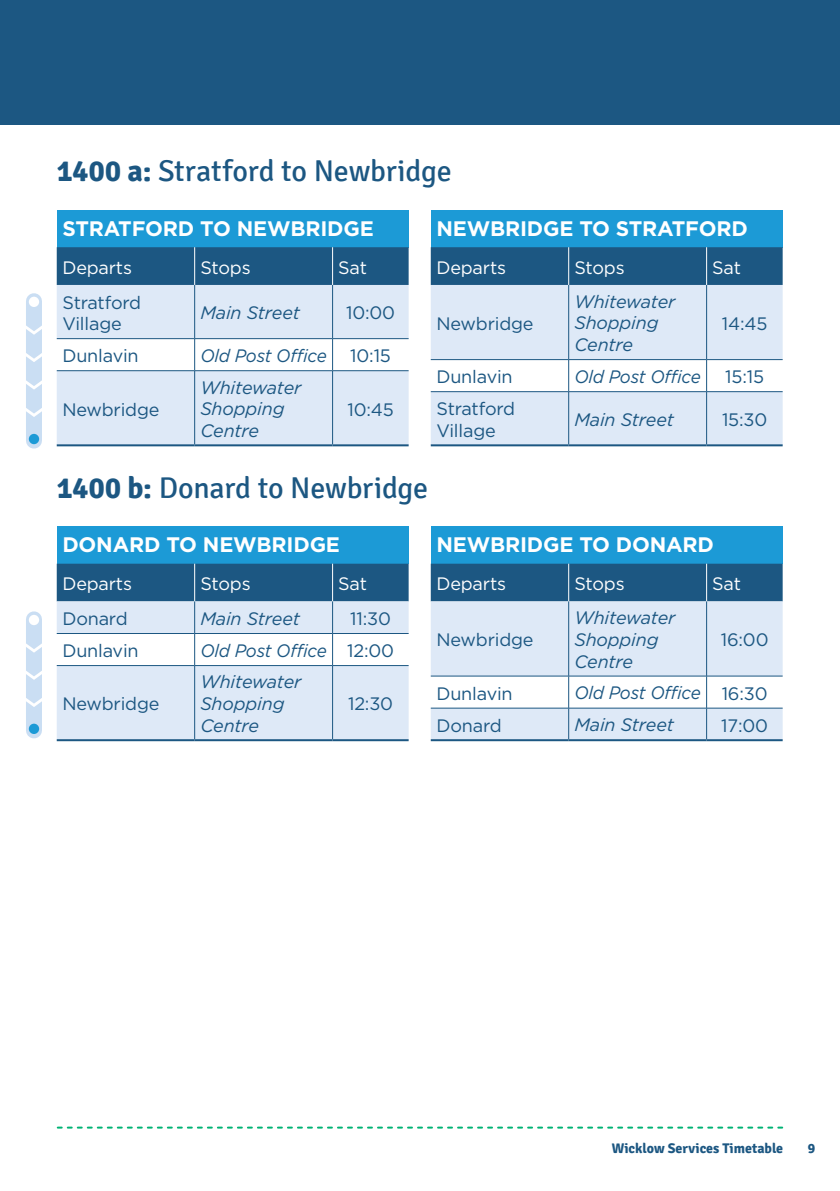
<style>
.page{position:relative;width:840px;height:1191px;background:#fff}
.page>*{position:absolute;margin:0;border:0;box-sizing:border-box;transform-origin:0 0}
.t1{font:30px "Signika";letter-spacing:-.005em;color:#1c5782}
.t2{font:700 21px "Gotham";letter-spacing:-.01em;color:#fff}
.t3{font:18px/21.6px "Gotham";letter-spacing:-.01em;color:#1c5782}
.t4{font:italic 18px/21.6px "Gotham";letter-spacing:-.01em;color:#1c5782}
.t5{font:italic 18px "Gotham";letter-spacing:-.01em;color:#1c5782;scale:.95 1}
.t6{font:18px "Gotham";letter-spacing:-.01em;color:#fff}
.t7{font:700 14px "Signika";color:#1c5782}
.s1{font-weight:700}
.s2{font-style:normal}
</style>
<div class="page">
<div style="left:0;top:0;width:839px;height:125px;background:#1c5782"></div>
<svg style="left:58px;top:1126px;width:723px;height:2px"></svg>
<div style="left:430px;top:210px;width:352px;height:37px;background:#1c9ad6"></div>
<div style="left:430px;top:247px;width:352px;height:38px;background:#1c5782"></div>
<svg style="left:430px;top:285px;width:352px;height:159px;fill:#dee9f7"></svg>
<hr style="left:568px;top:247px;width:1px;height:38px;background:#fff">
<hr style="left:705px;top:247px;width:1px;height:38px;background:#fff">
<hr style="left:568px;top:285px;width:1px;height:74px;background:#1c5782">
<hr style="left:705px;top:285px;width:1px;height:74px;background:#1c5782">
<hr style="left:568px;top:360px;width:1px;height:31px;background:#1c5782">
<hr style="left:705px;top:360px;width:1px;height:31px;background:#1c5782">
<hr style="left:568px;top:392px;width:1px;height:52px;background:#1c5782">
<hr style="left:705px;top:392px;width:1px;height:52px;background:#1c5782">
<hr style="left:430px;top:359px;width:138px;height:1px;background:#1c5782">
<hr style="left:568px;top:359px;width:138px;height:1px;background:#1c5782">
<hr style="left:706px;top:359px;width:76px;height:1px;background:#1c5782">
<hr style="left:430px;top:391px;width:138px;height:1px;background:#1c5782">
<hr style="left:568px;top:391px;width:138px;height:1px;background:#1c5782">
<hr style="left:706px;top:391px;width:76px;height:1px;background:#1c5782">
<hr style="left:430px;top:444px;width:138px;height:2px;background:#1c5782">
<hr style="left:568px;top:444px;width:138px;height:2px;background:#1c5782">
<hr style="left:706px;top:444px;width:76px;height:2px;background:#1c5782">
<div style="left:57px;top:210px;width:351px;height:37px;background:#1c9ad6"></div>
<div style="left:57px;top:247px;width:351px;height:38px;background:#1c5782"></div>
<svg style="left:57px;top:285px;width:351px;height:159px;fill:#dee9f7"></svg>
<hr style="left:194px;top:247px;width:1px;height:38px;background:#fff">
<hr style="left:332px;top:247px;width:1px;height:38px;background:#fff">
<hr style="left:194px;top:285px;width:1px;height:53px;background:#1c5782">
<hr style="left:332px;top:285px;width:1px;height:53px;background:#1c5782">
<hr style="left:194px;top:339px;width:1px;height:31px;background:#1c5782">
<hr style="left:332px;top:339px;width:1px;height:31px;background:#1c5782">
<hr style="left:194px;top:371px;width:1px;height:73px;background:#1c5782">
<hr style="left:332px;top:371px;width:1px;height:73px;background:#1c5782">
<hr style="left:57px;top:338px;width:137px;height:1px;background:#1c5782">
<hr style="left:194px;top:338px;width:138px;height:1px;background:#1c5782">
<hr style="left:332px;top:338px;width:76px;height:1px;background:#1c5782">
<hr style="left:57px;top:370px;width:137px;height:1px;background:#1c5782">
<hr style="left:194px;top:370px;width:138px;height:1px;background:#1c5782">
<hr style="left:332px;top:370px;width:76px;height:1px;background:#1c5782">
<hr style="left:57px;top:444px;width:137px;height:2px;background:#1c5782">
<hr style="left:194px;top:444px;width:138px;height:2px;background:#1c5782">
<hr style="left:332px;top:444px;width:76px;height:2px;background:#1c5782">
<div style="left:26px;top:301px;width:16px;height:139px;background:#cadef3"></div>
<div style="left:29px;top:297px;width:10px;height:10px;background:#fff;border-radius:50%"></div>
<div style="left:29px;top:434px;width:10px;height:10px;background:#1c9ad6;border-radius:50%"></div>
<svg style="left:26px;top:326px;width:16px;height:9px"></svg>
<svg style="left:26px;top:353px;width:16px;height:9px"></svg>
<svg style="left:26px;top:408px;width:16px;height:9px"></svg>
<svg style="left:26px;top:380px;width:16px;height:9px"></svg>
<div style="left:26px;top:619px;width:16px;height:111px;background:#cadef3"></div>
<div style="left:29px;top:615px;width:10px;height:10px;background:#fff;border-radius:50%"></div>
<div style="left:29px;top:723px;width:10px;height:11px;background:#1c9ad6;border-radius:50%"></div>
<svg style="left:26px;top:643px;width:16px;height:9px"></svg>
<svg style="left:26px;top:698px;width:16px;height:9px"></svg>
<svg style="left:26px;top:671px;width:16px;height:9px"></svg>
<div style="left:430px;top:526px;width:352px;height:37px;background:#1c9ad6"></div>
<div style="left:430px;top:563px;width:352px;height:38px;background:#1c5782"></div>
<svg style="left:430px;top:601px;width:352px;height:138px;fill:#dee9f7"></svg>
<hr style="left:568px;top:563px;width:1px;height:38px;background:#fff">
<hr style="left:705px;top:563px;width:1px;height:38px;background:#fff">
<hr style="left:568px;top:601px;width:1px;height:75px;background:#1c5782">
<hr style="left:705px;top:601px;width:1px;height:75px;background:#1c5782">
<hr style="left:568px;top:676px;width:1px;height:32px;background:#1c5782">
<hr style="left:705px;top:676px;width:1px;height:32px;background:#1c5782">
<hr style="left:568px;top:708px;width:1px;height:31px;background:#1c5782">
<hr style="left:705px;top:708px;width:1px;height:31px;background:#1c5782">
<hr style="left:430px;top:675px;width:138px;height:1px;background:#1c5782">
<hr style="left:568px;top:675px;width:138px;height:1px;background:#1c5782">
<hr style="left:706px;top:675px;width:76px;height:1px;background:#1c5782">
<hr style="left:430px;top:708px;width:138px;height:1px;background:#1c5782">
<hr style="left:568px;top:708px;width:138px;height:1px;background:#1c5782">
<hr style="left:706px;top:708px;width:76px;height:1px;background:#1c5782">
<hr style="left:430px;top:739px;width:138px;height:2px;background:#1c5782">
<hr style="left:568px;top:739px;width:138px;height:2px;background:#1c5782">
<hr style="left:706px;top:739px;width:76px;height:2px;background:#1c5782">
<div style="left:57px;top:526px;width:351px;height:37px;background:#1c9ad6"></div>
<div style="left:57px;top:563px;width:351px;height:38px;background:#1c5782"></div>
<svg style="left:57px;top:601px;width:351px;height:138px;fill:#dee9f7"></svg>
<hr style="left:194px;top:563px;width:1px;height:38px;background:#fff">
<hr style="left:332px;top:563px;width:1px;height:38px;background:#fff">
<hr style="left:194px;top:601px;width:1px;height:32px;background:#1c5782">
<hr style="left:332px;top:601px;width:1px;height:32px;background:#1c5782">
<hr style="left:194px;top:634px;width:1px;height:31px;background:#1c5782">
<hr style="left:332px;top:634px;width:1px;height:31px;background:#1c5782">
<hr style="left:194px;top:666px;width:1px;height:73px;background:#1c5782">
<hr style="left:332px;top:666px;width:1px;height:73px;background:#1c5782">
<hr style="left:57px;top:633px;width:137px;height:1px;background:#1c5782">
<hr style="left:194px;top:633px;width:138px;height:1px;background:#1c5782">
<hr style="left:332px;top:633px;width:76px;height:1px;background:#1c5782">
<hr style="left:57px;top:665px;width:137px;height:1px;background:#1c5782">
<hr style="left:194px;top:665px;width:138px;height:1px;background:#1c5782">
<hr style="left:332px;top:665px;width:76px;height:1px;background:#1c5782">
<hr style="left:57px;top:739px;width:137px;height:2px;background:#1c5782">
<hr style="left:194px;top:739px;width:138px;height:2px;background:#1c5782">
<hr style="left:332px;top:739px;width:76px;height:2px;background:#1c5782">
<h1 class="t1" style="left:57px;top:154px;width:396px"><span class="s1">1400 a:</span> Stratford to Newbridge</h1>
<p class="t2" style="left:62px;top:216px;width:313px">STRATFORD TO NEWBRIDGE</p>
<p class="t6" style="left:62px;top:257px;width:71px">Departs</p>
<p class="t6" style="left:200px;top:257px;width:52px">Stops</p>
<p class="t6" style="left:338px;top:257px;width:30px">Sat</p>
<p class="t3" style="left:62px;top:291px;width:80px">Stratford<br>Village</p>
<p class="t4" style="left:200px;top:302px;width:101px">Main Street</p>
<p class="t3" style="left:346px;top:302px;width:50px">10:00</p>
<p class="t3" style="left:62px;top:345px;width:78px">Dunlavin</p>
<p class="t5" style="left:200px;top:345px;width:135px">Old Post Office</p>
<p class="t3" style="left:350px;top:345px;width:42px">10:15</p>
<p class="t3" style="left:62px;top:398px;width:99px">Newbridge</p>
<p class="t2" style="left:436px;top:216px;width:313px">NEWBRIDGE TO STRATFORD</p>
<p class="t6" style="left:436px;top:257px;width:71px">Departs</p>
<p class="t6" style="left:574px;top:257px;width:52px">Stops</p>
<p class="t6" style="left:712px;top:257px;width:30px">Sat</p>
<p class="t4" style="left:574px;top:291px;width:102px">Whitewater<br>Shopping<br>Centre</p>
<p class="t3" style="left:436px;top:312px;width:99px">Newbridge</p>
<p class="t3" style="left:721px;top:312px;width:47px">14:45</p>
<p class="t3" style="left:436px;top:366px;width:78px">Dunlavin</p>
<p class="t5" style="left:574px;top:366px;width:135px">Old Post Office</p>
<p class="t3" style="left:724px;top:366px;width:40px">15:15</p>
<p class="t3" style="left:436px;top:398px;width:80px">Stratford<br>Village</p>
<p class="t4" style="left:574px;top:408px;width:101px">Main Street</p>
<p class="t3" style="left:721px;top:408px;width:47px">15:30</p>
<p class="t4" style="left:200px;top:376px;width:102px">Whitewater<br>Shopping<br>Centre</p>
<p class="t3" style="left:347px;top:398px;width:48px">10:45</p>
<h1 class="t1" style="left:57px;top:471px;width:373px"><span class="s1">1400 b:</span> Donard to Newbridge</h1>
<p class="t2" style="left:62px;top:533px;width:279px">DONARD TO NEWBRIDGE</p>
<p class="t6" style="left:62px;top:574px;width:71px">Departs</p>
<p class="t6" style="left:200px;top:574px;width:52px">Stops</p>
<p class="t6" style="left:338px;top:574px;width:30px">Sat</p>
<p class="t3" style="left:62px;top:607px;width:67px">Donard</p>
<p class="t4" style="left:200px;top:607px;width:101px">Main Street</p>
<p class="t3" style="left:350px;top:607px;width:42px">11:30</p>
<p class="t3" style="left:62px;top:639px;width:78px">Dunlavin</p>
<p class="t5" style="left:200px;top:640px;width:205px">Old Post Office <span class="s2">12:00</span></p>
<p class="t3" style="left:62px;top:693px;width:99px">Newbridge</p>
<p class="t4" style="left:200px;top:671px;width:102px">Whitewater<br>Shopping<br>Centre</p>
<p class="t3" style="left:348px;top:693px;width:46px">12:30</p>
<p class="t2" style="left:436px;top:533px;width:279px">NEWBRIDGE TO DONARD</p>
<p class="t6" style="left:436px;top:574px;width:71px">Departs</p>
<p class="t6" style="left:574px;top:574px;width:52px">Stops</p>
<p class="t6" style="left:712px;top:574px;width:30px">Sat</p>
<p class="t3" style="left:436px;top:629px;width:99px">Newbridge</p>
<p class="t4" style="left:574px;top:607px;width:102px">Whitewater<br>Shopping<br>Centre</p>
<p class="t3" style="left:720px;top:629px;width:49px">16:00</p>
<p class="t3" style="left:436px;top:682px;width:78px">Dunlavin</p>
<p class="t5" style="left:574px;top:683px;width:205px">Old Post Office <span class="s2">16:30</span></p>
<p class="t3" style="left:436px;top:714px;width:67px">Donard</p>
<p class="t4" style="left:574px;top:714px;width:101px">Main Street</p>
<p class="t3" style="left:720px;top:714px;width:48px">17:00</p>
<p class="t7" style="left:611px;top:1140px;width:173px">Wicklow Services Timetable</p>
<p class="t7" style="left:807px;top:1140px;width:9px">9</p>
</div>
